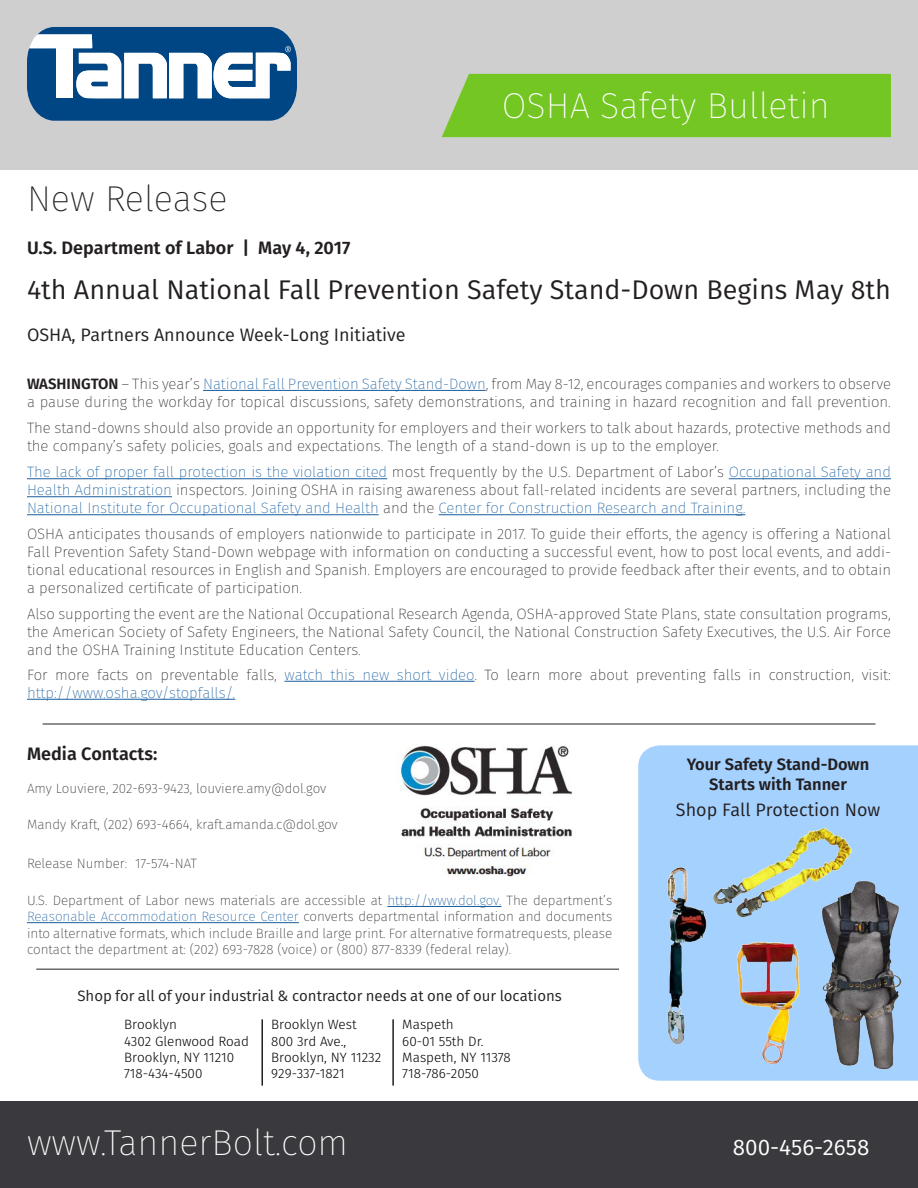
<style>
.page{position:relative;width:918px;height:1188px;background:#fff}
.page>*{position:absolute;margin:0;border:0;box-sizing:border-box;transform-origin:0 0}
.Header_Text{font:200 36px "Fira Sans";color:#fff}
.Footer_Email{font:200 36px "Fira Sans";color:#fff}
.Header_1{font:200 36px "Fira Sans";color:#231f20}
.Header_2{font:27px "Fira Sans";color:#231f20}
.Footer_Phone_Number{font:22.5px "Fira Sans";color:#fff}
.Header_3{font:18px "Fira Sans";color:#231f20}
.Header_3-2{font:600 18px "Fira Sans";color:#231f20}
.Header_3-3{font:600 16.5px/19.8px "Fira Sans";color:#231f20;text-align:center}
.Body_Text{font:200 15px/18px "Fira Sans";color:#231f20}
.Body_Text-2{font:200 15px/18px "Fira Sans";color:#175d9e;text-align:justify}
.Header_2-2{font:15px "Fira Sans";color:#231f20}
.Body_Text-3{font:200 13.5px/16.2px "Fira Sans";color:#231f20;text-align:justify}
.General_Copy{font:300 13.5px "Fira Sans";color:#000}
.s1{font-weight:600}
.s2{color:#175d9e}
.s3{color:#231f20}
</style>
<div class="page">
<div style="left:0;top:0;width:918px;height:169px;background:#cfcfcf"></div>
<div style="left:442px;top:74px;width:449px;height:63px;background:#74c623"></div>
<svg style="left:27px;top:27px;width:270px;height:94px;background:#5381ab"></svg>
<img style="left:57px;top:48px;width:15px;height:49px">
<img style="left:29px;top:34px;width:63px;height:14px">
<div style="left:0;top:1102px;width:918px;height:86px;background:#3a393d"></div>
<hr style="left:203px;top:390px;width:283px;height:1px;background:#175d9e">
<hr style="left:387px;top:906px;width:115px;height:1px;background:#175d9e">
<hr style="left:27px;top:922px;width:272px;height:1px;background:#175d9e">
<hr style="left:27px;top:478px;width:360px;height:1px;background:#175d9e">
<hr style="left:729px;top:478px;width:162px;height:1px;background:#175d9e">
<hr style="left:27px;top:496px;width:145px;height:1px;background:#175d9e">
<hr style="left:27px;top:514px;width:352px;height:1px;background:#175d9e">
<hr style="left:439px;top:514px;width:306px;height:1px;background:#175d9e">
<hr style="left:284px;top:681px;width:190px;height:1px;background:#175d9e">
<hr style="left:27px;top:699px;width:208px;height:1px;background:#175d9e">
<img style="left:400px;top:745px;width:172px;height:132px">
<hr style="left:261px;top:1019px;width:2px;height:67px;background:#231f20">
<hr style="left:392px;top:1019px;width:2px;height:67px;background:#231f20">
<div style="left:638px;top:745px;width:280px;height:336px;background:#a5d1ff"></div>
<hr style="left:43px;top:724px;width:832px;height:1px;background:#231f20">
<hr style="left:36px;top:969px;width:583px;height:1px;background:#231f20">
<img style="left:822px;top:880px;width:80px;height:189px">
<img style="left:655px;top:864px;width:57px;height:186px">
<img style="left:712px;top:827px;width:141px;height:91px">
<img style="left:733px;top:938px;width:75px;height:131px">
<p class="Header_1" style="left:27px;top:173px;width:202px">New Release</p>
<p class="Header_3-2" style="left:27px;top:235px;width:325px">U.S. Department of Labor | May 4, 2017</p>
<p class="Header_Text" style="left:502px;top:80px;width:329px">OSHA Safety Bulletin</p>
<p class="Header_2" style="left:27px;top:271px;width:865px">4th Annual National Fall Prevention Safety Stand-Down Begins May 8th</p>
<p class="Header_3" style="left:27px;top:322px;width:380px">OSHA, Partners Announce Week-Long Initiative</p>
<p class="Body_Text" style="left:27px;top:375px;width:866px"><span class="s1">WASHINGTON</span> – This year’s <span class="s2">National Fall Prevention Safety Stand-Down</span>, from May 8-12, encourages companies and workers to observe a pause during the workday for topical discussions, safety demonstrations, and training in hazard recognition and fall prevention.</p>
<p class="Body_Text" style="left:27px;top:419px;width:866px">The stand-downs should also provide an opportunity for employers and their workers to talk about hazards, protective methods and the company’s safety policies, goals and expectations. The length of a stand-down is up to the employer.</p>
<p class="Body_Text-2" style="left:27px;top:463px;width:866px">The lack of proper fall protection is the violation cited <span class="s3">most frequently by the U.S. Department of Labor’s</span> Occupational Safety and Health Administration <span class="s3">inspectors. Joining OSHA in raising awareness about fall-related incidents are several partners, including the </span>National Institute for Occupational Safety and Health <span class="s3">and the</span> Center for Construction Research and Training.</p>
<p class="Body_Text" style="left:27px;top:525px;width:866px;text-align:justify">OSHA anticipates thousands of employers nationwide to participate in 2017. To guide their efforts, the agency is offering a National Fall Prevention Safety Stand-Down webpage with information on conducting a successful event, how to post local events, and addi&shy;tional educational resources in English and Spanish. Employers are encouraged to provide feedback after their events, and to obtain a personalized certificate of participation.</p>
<p class="Body_Text" style="left:27px;top:605px;width:866px;text-align:justify">Also supporting the event are the National Occupational Research Agenda, OSHA-approved State Plans, state consultation programs, the American Society of Safety Engineers, the National Safety Council, the National Construction Safety Executives, the U.S. Air Force and the OSHA Training Institute Education Centers.</p>
<p class="Body_Text" style="left:27px;top:666px;width:865px">For more facts on preventable falls, <span class="s2">watch this new short video</span>. To learn more about preventing falls in construction, visit:</p>
<p class="Body_Text-2" style="left:27px;top:684px;width:210px">http://www.osha.gov/stopfalls/.</p>
<p class="Header_3-2" style="left:27px;top:741px;width:132px">Media Contacts:</p>
<p class="Body_Text-3" style="left:27px;top:780px;width:301px">Amy Louviere, 202-693-9423, louviere.amy@dol.gov</p>
<p class="Body_Text-3" style="left:27px;top:816px;width:312px">Mandy Kraft, (202) 693-4664, kraft.amanda.c@dol.gov</p>
<p class="Body_Text-3" style="left:27px;top:855px;width:172px">Release Number: 17-574-NAT</p>
<p class="Body_Text-3" style="left:27px;top:892px;width:587px">U.S. Department of Labor news materials are accessible at <span class="s2">http://www.dol.gov.</span> The department’s <span class="s2">Reasonable Accommodation Resource Center</span> converts departmental information and documents into alternative formats, which include Braille and large print. For alternative formatrequests, please contact the department at: (202) 693-7828 (voice) or (800) 877-8339 (federal relay).</p>
<p class="Header_2-2" style="left:77px;top:985px;width:486px">Shop for all of your industrial &amp; contractor needs at one of our locations</p>
<p class="General_Copy" style="left:124px;top:1015px;width:55px">Brooklyn</p>
<p class="General_Copy" style="left:124px;top:1032px;width:126px">4302 Glenwood Road</p>
<p class="General_Copy" style="left:124px;top:1048px;width:112px">Brooklyn, NY 11210</p>
<p class="General_Copy" style="left:124px;top:1064px;width:80px">718-434-4500</p>
<p class="General_Copy" style="left:271px;top:1015px;width:87px">Brooklyn West</p>
<p class="General_Copy" style="left:271px;top:1032px;width:77px">800 3rd Ave.,</p>
<p class="General_Copy" style="left:271px;top:1048px;width:112px">Brooklyn, NY 11232</p>
<p class="General_Copy" style="left:271px;top:1064px;width:75px">929-337-1821</p>
<p class="General_Copy" style="left:402px;top:1015px;width:53px">Maspeth</p>
<p class="General_Copy" style="left:402px;top:1032px;width:83px">60-01 55th Dr.</p>
<p class="General_Copy" style="left:402px;top:1048px;width:110px">Maspeth, NY 11378</p>
<p class="General_Copy" style="left:402px;top:1064px;width:78px">718-786-2050</p>
<p class="Header_3-3" style="left:687px;top:754px;width:184px">Your Safety Stand-Down<br>Starts with Tanner</p>
<p class="Header_3" style="left:676px;top:797px;width:206px">Shop Fall Protection Now</p>
<p class="Footer_Email" style="left:27px;top:1117px;width:323px">www.TannerBolt.com</p>
<p class="Footer_Phone_Number" style="left:733px;top:1131px;width:138px">800-456-2658</p>
</div>
